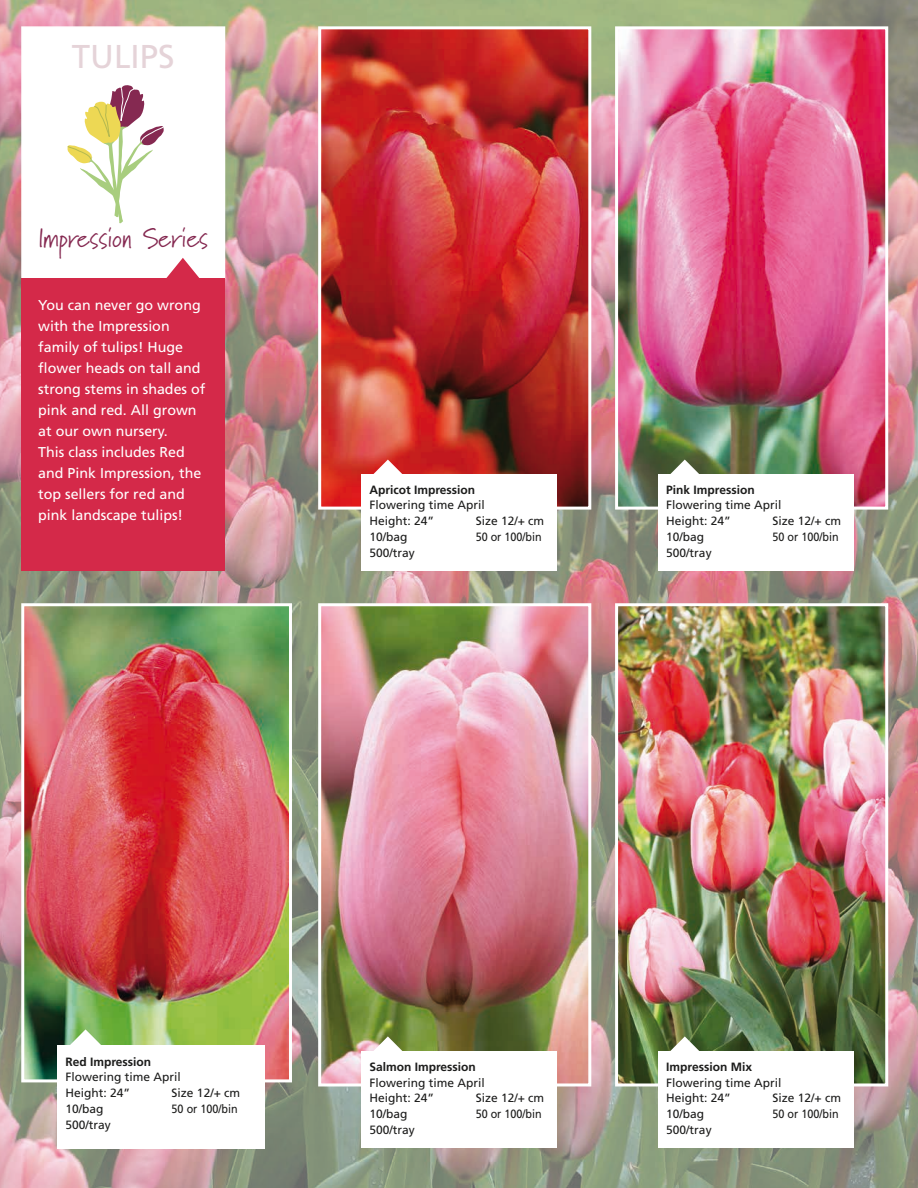
<style>
.page{position:relative;width:918px;height:1188px;background:#fff}
.page>*{position:absolute;margin:0;border:0;box-sizing:border-box;transform-origin:0 0}
.t1{font:33px "Frutiger";color:#e5d3d8}
.t2{font:27px "Marydale";letter-spacing:.005em;color:#852951;scale:.96 1}
.t3{font:14.25px/21px "Frutiger";color:#fff}
.t4{font:12px/15.8px "Frutiger";color:#1c1c1b}
.t5{font:700 12px "Frutiger";color:#1c1c1b}
.t6{font:12px "Frutiger";color:#1c1c1b;scale:.9 1}
</style>
<div class="page">
<img style="left:0;top:0;width:918px;height:1188px">
<div style="left:21px;top:26px;width:204px;height:253px;background:#fff;border:2px solid #fff"></div>
<div style="left:21px;top:278px;width:204px;height:293px;background:#d42949"></div>
<svg style="left:166px;top:258px;width:34px;height:20px"></svg>
<svg style="left:67px;top:85px;width:97px;height:139px"></svg>
<img style="left:25px;top:607px;width:263px;height:471px">
<div style="left:21px;top:603px;width:271px;height:479px;border:3px solid #fff"></div>
<div style="left:57px;top:1045px;width:208px;height:103px;background:#fff"></div>
<svg style="left:64px;top:1029px;width:43px;height:16px"></svg>
<img style="left:322px;top:607px;width:265px;height:475px">
<div style="left:318px;top:603px;width:273px;height:483px;border:3px solid #fff"></div>
<div style="left:361px;top:1051px;width:195px;height:97px;background:#fff"></div>
<svg style="left:367px;top:1036px;width:41px;height:15px"></svg>
<img style="left:322px;top:30px;width:265px;height:476px">
<div style="left:318px;top:26px;width:273px;height:484px;border:3px solid #fff"></div>
<div style="left:361px;top:474px;width:195px;height:97px;background:#fff"></div>
<svg style="left:367px;top:460px;width:41px;height:14px"></svg>
<img style="left:619px;top:607px;width:265px;height:475px">
<div style="left:615px;top:603px;width:273px;height:483px;border:3px solid #fff"></div>
<div style="left:658px;top:1051px;width:195px;height:97px;background:#fff"></div>
<svg style="left:664px;top:1036px;width:41px;height:15px"></svg>
<img style="left:619px;top:30px;width:265px;height:476px">
<div style="left:615px;top:26px;width:273px;height:484px;border:3px solid #fff"></div>
<div style="left:658px;top:474px;width:195px;height:97px;background:#fff"></div>
<svg style="left:664px;top:460px;width:41px;height:14px"></svg>
<h1 class="t1" style="left:72px;top:37px;width:104px">TULIPS</h1>
<h2 class="t2" style="left:39px;top:222px;width:178px">Impression Series</h2>
<p class="t3" style="left:38px;top:294px;width:169px">You can never go wrong with the Impression family of tulips! Huge flower heads on tall and strong stems in shades of pink and red. All grown at our own nursery.<br>This class includes Red and Pink Impression, the top sellers for red and pink landscape tulips!</p>
<p class="t5" style="left:369px;top:482px;width:107px">Apricot Impression</p>
<p class="t4" style="left:369px;top:497px;width:117px">Flowering time April<br>Height: 24”</p>
<p class="t4" style="left:476px;top:513px;width:70px">Size 12/+ cm</p>
<p class="t5" style="left:666px;top:482px;width:90px">Pink Impression</p>
<p class="t4" style="left:666px;top:497px;width:117px">Flowering time April<br>Height: 24”</p>
<p class="t4" style="left:773px;top:513px;width:70px">Size 12/+ cm</p>
<p class="t4" style="left:369px;top:529px;width:40px">10/bag</p>
<p class="t6" style="left:476px;top:530px;width:75px">50 or 100/bin</p>
<p class="t4" style="left:369px;top:545px;width:47px">500/tray</p>
<p class="t4" style="left:666px;top:529px;width:40px">10/bag</p>
<p class="t6" style="left:773px;top:530px;width:75px">50 or 100/bin</p>
<p class="t4" style="left:666px;top:545px;width:47px">500/tray</p>
<p class="t5" style="left:65px;top:1055px;width:87px">Red Impression</p>
<p class="t4" style="left:65px;top:1070px;width:117px">Flowering time April<br>Height: 24”</p>
<p class="t4" style="left:172px;top:1085px;width:70px">Size 12/+ cm</p>
<p class="t4" style="left:65px;top:1101px;width:40px">10/bag</p>
<p class="t6" style="left:172px;top:1102px;width:75px">50 or 100/bin</p>
<p class="t4" style="left:65px;top:1117px;width:47px">500/tray</p>
<p class="t5" style="left:369px;top:1060px;width:108px">Salmon Impression</p>
<p class="t4" style="left:369px;top:1075px;width:117px">Flowering time April<br>Height: 24”</p>
<p class="t4" style="left:476px;top:1091px;width:70px">Size 12/+ cm</p>
<p class="t5" style="left:666px;top:1060px;width:87px">Impression Mix</p>
<p class="t4" style="left:666px;top:1075px;width:117px">Flowering time April<br>Height: 24”</p>
<p class="t4" style="left:773px;top:1091px;width:70px">Size 12/+ cm</p>
<p class="t4" style="left:369px;top:1106px;width:40px">10/bag</p>
<p class="t6" style="left:476px;top:1107px;width:75px">50 or 100/bin</p>
<p class="t4" style="left:369px;top:1122px;width:47px">500/tray</p>
<p class="t4" style="left:666px;top:1106px;width:40px">10/bag</p>
<p class="t6" style="left:773px;top:1107px;width:75px">50 or 100/bin</p>
<p class="t4" style="left:666px;top:1122px;width:47px">500/tray</p>
</div>
